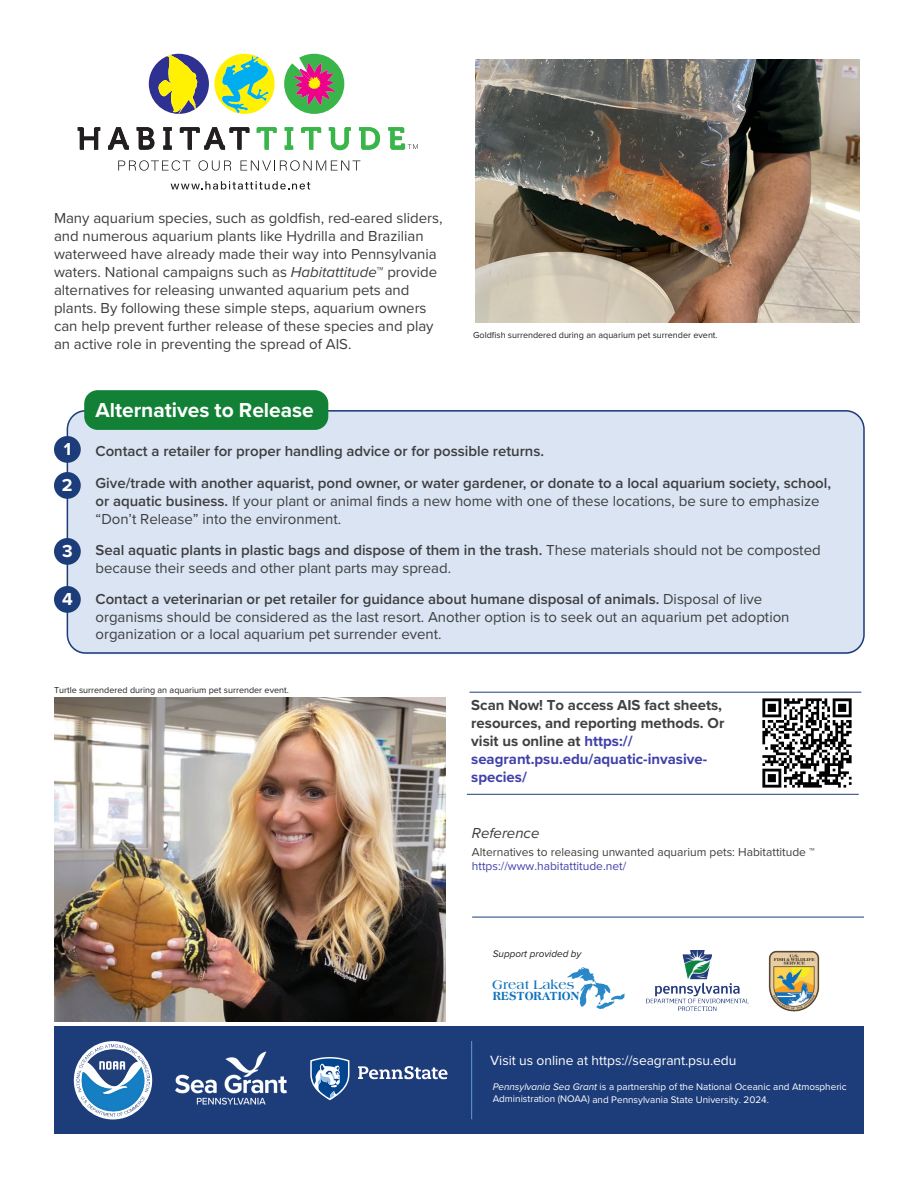
<style>
.page{position:relative;width:918px;height:1188px;background:#fff}
.page>*{position:absolute;margin:0;border:0;box-sizing:border-box;transform-origin:0 0}
.paragraph{font:700 21px "Proxima Nova";color:#fff}
.paragraph-2{font:700 18px "Proxima Nova";color:#fff}
.paragraph-3{font:15px/18px "Proxima Nova";color:#3e3e3f}
.paragraph-4{font:600 15px/31.5px "Proxima Nova";color:#3e3e3f}
.t1{font:700 15px/18px "Proxima Nova";color:#414142}
.references{font:italic 15px "Proxima Nova";color:#3e3e3f}
.t2{font:13.8px "Proxima Nova";letter-spacing:-.005em;color:#fff}
.t3{font:700 13.2px "Americana Std";color:#1074bc}
.t4{font:800 12.6px "Americana Std";color:#1074bc;scale:.84 1}
.references-2{font:12px/14.4px "Proxima Nova";color:#3e3e3f}
.t5{font:9.9px/12.1px "Proxima Nova";color:#fff}
.footer_about_us{font:italic 9.9px "Proxima Nova";color:#231f20}
.t6{font:9.15px "Engravers Gothic BT";color:#fff;scale:.84 1}
.t7{font:9px "Proxima Nova";color:#231f20}
.s1{font-style:italic}
.s2{font-weight:600}
.s3{color:#4040aa}
</style>
<div class="page">
<div style="left:54px;top:1026px;width:810px;height:108px;background:#1d3c7a"></div>
<hr style="left:471px;top:1041px;width:1px;height:78px;background:#6999d0">
<hr style="left:470px;top:692px;width:391px;height:1px;background:#1d3c7a">
<img style="left:647px;top:951px;width:102px;height:59px">
<img style="left:568px;top:968px;width:56px;height:41px">
<img style="left:768px;top:950px;width:52px;height:62px">
<svg style="left:74px;top:1041px;width:78px;height:78px"></svg>
<img style="left:77px;top:1044px;width:72px;height:73px">
<svg style="left:310px;top:1057px;width:39px;height:43px"></svg>
<svg style="left:358px;top:1066px;width:90px;height:13px"></svg>
<hr style="left:472px;top:917px;width:392px;height:1px;background:#1d3c7a">
<img style="left:175px;top:1051px;width:112px;height:54px">
<svg style="left:118px;top:160px;width:73px;height:11px"></svg>
<svg style="left:198px;top:160px;width:33px;height:11px"></svg>
<svg style="left:241px;top:160px;width:119px;height:11px"></svg>
<svg style="left:171px;top:181px;width:139px;height:9px"></svg>
<svg style="left:78px;top:127px;width:22px;height:23px"></svg>
<svg style="left:108px;top:127px;width:21px;height:23px"></svg>
<svg style="left:137px;top:127px;width:17px;height:23px"></svg>
<svg style="left:163px;top:127px;width:9px;height:23px"></svg>
<svg style="left:180px;top:127px;width:69px;height:23px"></svg>
<svg style="left:257px;top:127px;width:20px;height:23px"></svg>
<svg style="left:285px;top:127px;width:8px;height:23px"></svg>
<svg style="left:301px;top:127px;width:20px;height:23px"></svg>
<svg style="left:329px;top:127px;width:22px;height:23px"></svg>
<svg style="left:359px;top:127px;width:21px;height:23px"></svg>
<svg style="left:388px;top:127px;width:30px;height:23px"></svg>
<svg style="left:149px;top:54px;width:126px;height:60px"></svg>
<svg style="left:284px;top:54px;width:60px;height:60px"></svg>
<div style="left:67px;top:411px;width:797px;height:243px;background:#dae4f3;border-radius:18px"></div>
<div style="left:67px;top:410px;width:798px;height:244px;border:2px solid #1d3c7a;border-radius:18px"></div>
<div style="left:84px;top:390px;width:244px;height:40px;background:#128135;border-radius:14px"></div>
<img style="left:54px;top:698px;width:392px;height:324px">
<div style="left:54px;top:436px;width:27px;height:27px;background:#1d3c7a;border-radius:50%"></div>
<div style="left:54px;top:472px;width:27px;height:27px;background:#1d3c7a;border-radius:50%"></div>
<div style="left:54px;top:538px;width:27px;height:27px;background:#1d3c7a;border-radius:50%"></div>
<div style="left:54px;top:586px;width:27px;height:27px;background:#1d3c7a;border-radius:50%"></div>
<img style="left:762px;top:698px;width:90px;height:90px">
<img style="left:476px;top:60px;width:383px;height:262px">
<hr style="left:467px;top:794px;width:392px;height:1px;background:#1d3c7a">
<p class="paragraph-3" style="left:54px;top:208px;width:390px">Many aquarium species, such as goldfish, red-eared sliders, and numerous aquarium plants like Hydrilla and Brazilian waterweed have already made their way into Pennsylvania waters. National campaigns such as <span class="s1">Habitattitude</span>™ provide alternatives for releasing unwanted aquarium pets and plants. By following these simple steps, aquarium owners can help prevent further release of these species and play an active role in preventing the spread of AIS.</p>
<p class="t7" style="left:473px;top:328px;width:246px">Goldfish surrendered during an aquarium pet surrender event.</p>
<p class="paragraph-2" style="left:64px;top:435px;width:9px">1</p>
<p class="paragraph-2" style="left:62px;top:471px;width:12px">2</p>
<p class="paragraph-2" style="left:62px;top:537px;width:12px">3</p>
<p class="paragraph-2" style="left:62px;top:585px;width:12px">4</p>
<p class="paragraph" style="left:96px;top:394px;width:220px">Alternatives to Release</p>
<p class="paragraph-4" style="left:96px;top:435px;width:737px">Contact a retailer for proper handling advice or for possible returns.<br>Give/trade with another aquarist, pond owner, or water gardener, or donate to a local aquarium society, school,</p>
<p class="paragraph-3" style="left:96px;top:491px;width:726px"><span class="s2">or aquatic business.</span> If your plant or animal finds a new home with one of these locations, be sure to emphasize “Don’t Release” into the environment.</p>
<p class="paragraph-3" style="left:96px;top:541px;width:727px;line-height:17.2px"><span class="s2">Seal aquatic plants in plastic bags and dispose of them in the trash.</span> These materials should not be composted because their seeds and other plant parts may spread.</p>
<p class="paragraph-3" style="left:96px;top:590px;width:695px"><span class="s2">Contact a veterinarian or pet retailer for guidance about humane disposal of animals.</span> Disposal of live organisms should be considered as the last resort. Another option is to seek out an aquarium pet adoption organization or a local aquarium pet surrender event.</p>
<p class="t7" style="left:54px;top:684px;width:236px">Turtle surrendered during an aquarium pet surrender event.</p>
<p class="t1" style="left:471px;top:695px;width:255px">Scan Now! To access AIS fact sheets, resources, and reporting methods. Or visit us online at <span class="s3">https:// seagrant.psu.edu/aquatic-invasive&shy;species/</span></p>
<p class="references" style="left:472px;top:821px;width:69px">Reference</p>
<p class="references-2" style="left:472px;top:844px;width:344px">Alternatives to releasing unwanted aquarium pets: Habitattitude ™ <span class="s3">https://www.habitattitude.net/</span></p>
<p class="footer_about_us" style="left:493px;top:946px;width:90px">Support provided by</p>
<p class="t3" style="left:492px;top:977px;width:84px">Great Lakes</p>
<p class="t4" style="left:493px;top:989px;width:104px">RESTORATION</p>
<p class="t2" style="left:490px;top:1051px;width:248px">Visit us online at https://seagrant.psu.edu</p>
<p class="t5" style="left:493px;top:1081px;width:355px"><span class="s1">Pennsylvania Sea Grant</span> is a partnership of the National Oceanic and Atmospheric<br>Administration (NOAA) and Pennsylvania State University. 2024.</p>
<p class="t6" style="left:491px;top:1057px;width:55px">GREAT LAKES</p>
<p class="t6" style="left:580px;top:1057px;width:55px">GREAT LAKES</p>
</div>
